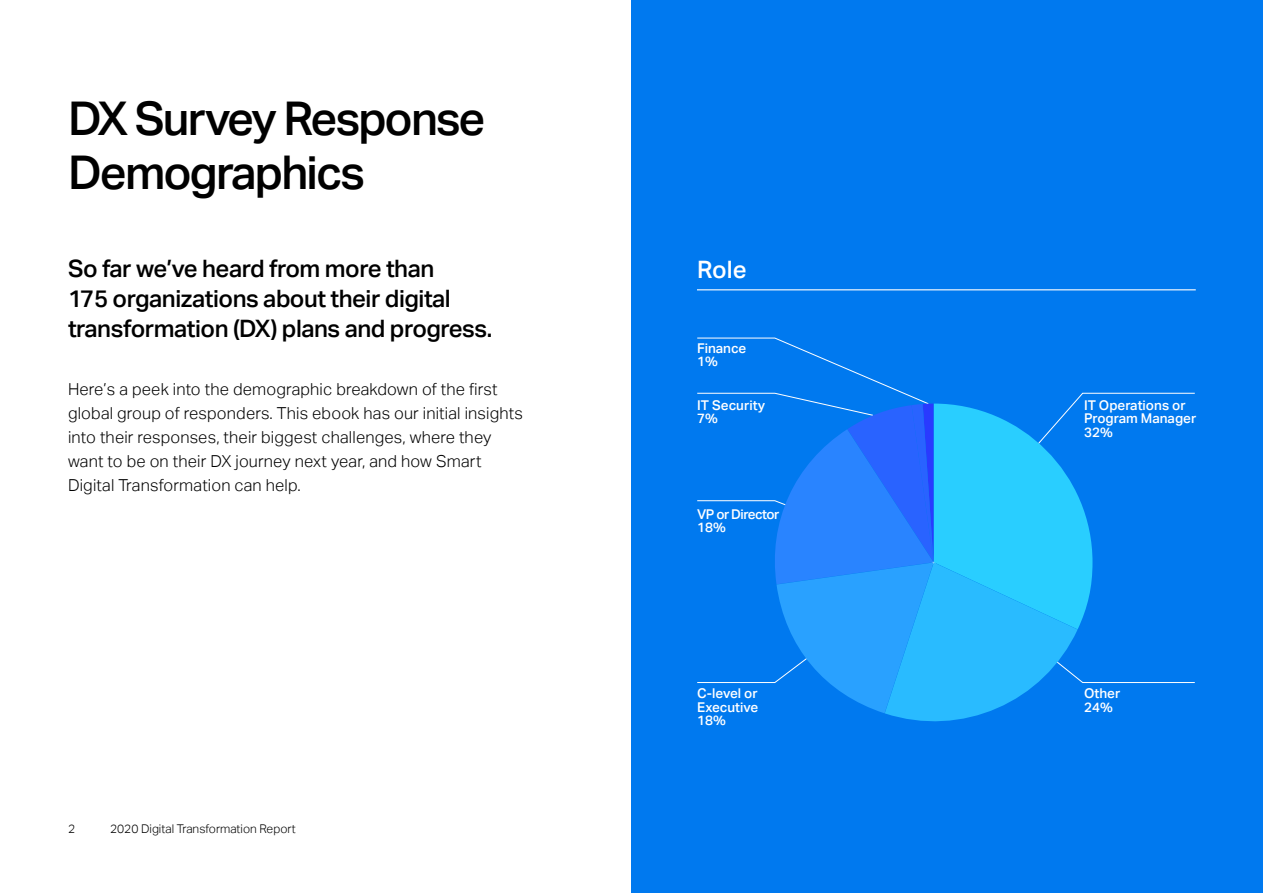
<style>
.page{position:relative;width:1263px;height:893px;background:#fff}
.page>*{position:absolute;margin:0;border:0;box-sizing:border-box;transform-origin:0 0}
.t1{font:500 46.5px/54px "Aktiv Grotesk";letter-spacing:-.04em;color:#000}
.t2{font:500 24px/30px "Aktiv Grotesk";letter-spacing:-.02em;color:#000}
.t3{font:500 24px "Aktiv Grotesk";color:#fff}
.t4{font:300 16.5px/24px "Aktiv Grotesk";letter-spacing:.01em;color:#000}
.t5{font:500 13.5px/13.5px "Aktiv Grotesk";color:#fff}
.t6{font:500 13.5px/13.5px "Aktiv Grotesk";letter-spacing:-.04em;color:#fff}
.t7{font:300 12px "Aktiv Grotesk";color:#000}
</style>
<div class="page">
<div style="left:631px;top:0;width:632px;height:893px;background:#0079ef"></div>
<hr style="left:697px;top:289px;width:499px;height:1px;background:#fff">
<svg style="left:697px;top:338px;width:498px;height:384px"></svg>
<h1 class="t1" style="left:68px;top:92px;width:419px">DX Survey Response<br>Demographics</h1>
<h2 class="t2" style="left:68px;top:253px;width:426px">So far we’ve heard from more than<br>175 organizations about their digital transformation (DX) plans and progress.</h2>
<p class="t4" style="left:68px;top:377px;width:456px">Here’s a peek into the demographic breakdown of the first global group of responders. This ebook has our initial insights into their responses, their biggest challenges, where they want to be on their DX journey next year, and how Smart Digital Transformation can help.</p>
<p class="t7" style="left:68px;top:822px;width:9px">2</p>
<p class="t7" style="left:110px;top:822px;width:187px">2020 Digital Transformation Report</p>
<h2 class="t3" style="left:697px;top:256px;width:51px">Role</h2>
<p class="t5" style="left:697px;top:341px;width:51px">Finance<br>1%</p>
<p class="t5" style="left:697px;top:398px;width:69px">IT Security<br>7%</p>
<p class="t5" style="left:1084px;top:398px;width:114px">IT Operations or<br>Program Manager<br>32%</p>
<p class="t6" style="left:697px;top:507px;width:84px">VP or Director<br>18%</p>
<p class="t5" style="left:697px;top:687px;width:63px;text-align:justify">C-level or Executive 18%</p>
<p class="t5" style="left:1084px;top:687px;width:38px">Other<br>24%</p>
</div>
